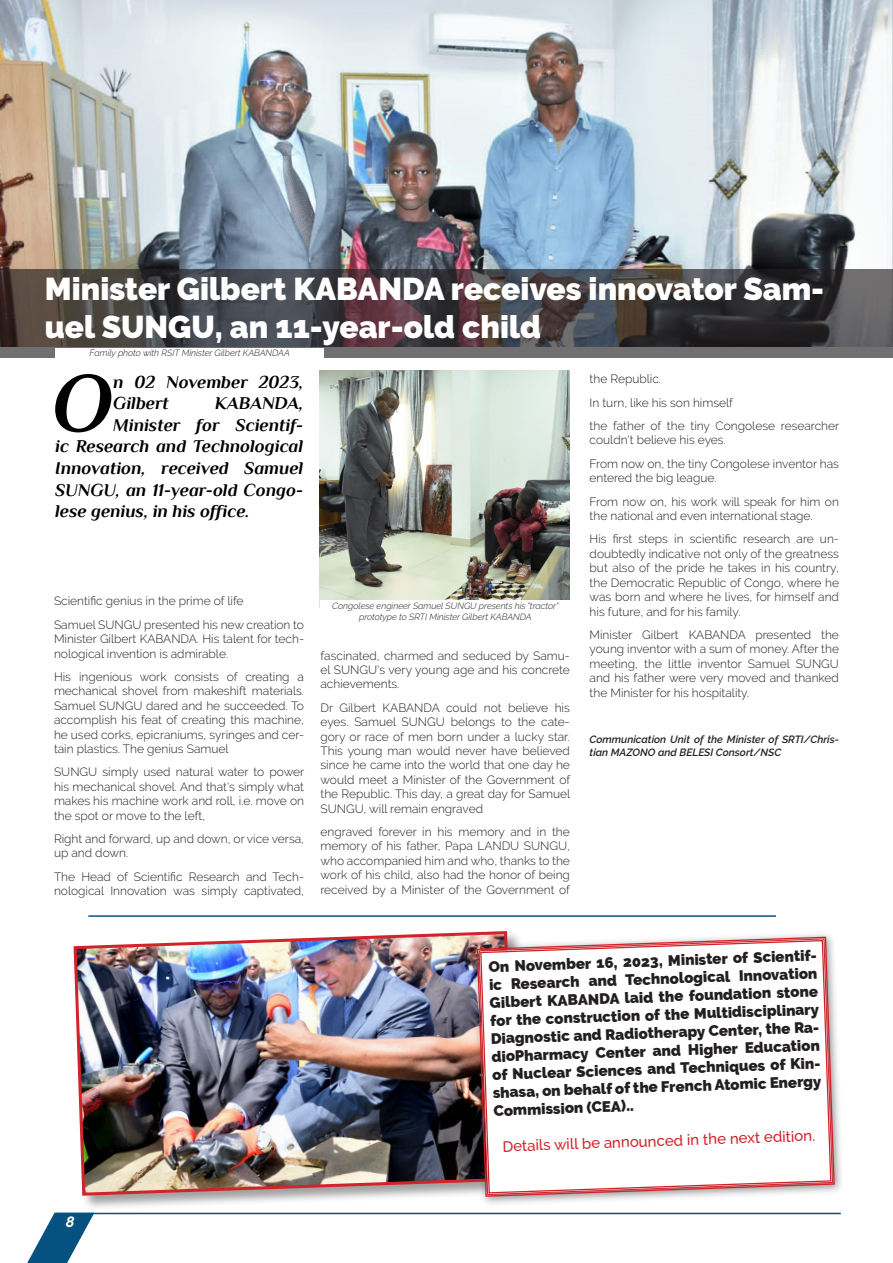
<style>
.page{position:relative;width:893px;height:1263px;background:#fff}
.page>*{position:absolute;margin:0;border:0;box-sizing:border-box;transform-origin:0 0}
.t1{font:italic 700 83.4px "Philosopher";color:#000}
.t2{font:900 31.5px/37.8px "Raleway";color:#fff}
.t3{font:italic 700 18px/21.6px "Philosopher";color:#000}
.t4{font:900 15px/18px "Raleway";color:#231f20;text-align:justify}
.t5{font:500 15px "Raleway";color:#d1232a}
.t6{font:italic 700 15px "Raleway";color:#fff}
.t7{font:300 12px/14.4px "Raleway";color:#231f20;text-align:justify}
.t8{font:italic 600 10.5px/12.6px "Raleway";color:#231f20}
.t9{font:italic 300 9px/10.8px "Raleway";color:#231f20;text-align:center}
</style>
<div class="page">
<img style="left:0;top:0;width:893px;height:269px">
<svg style="left:0;top:269px;width:893px;height:88px;background:#494447"></svg>
<img style="left:320px;top:370px;width:250px;height:230px">
<div style="left:55px;top:348px;width:269px;height:9px;background:#fff"></div>
<hr style="left:892px;top:327px;width:1px;height:130px;background:#3a8dca">
<hr style="left:892px;top:239px;width:1px;height:45px;background:#3a8dca">
<div style="left:73px;top:931px;width:458px;height:280px;background:#231f20;opacity:.43"></div>
<img style="left:73px;top:931px;width:398px;height:266px">
<div style="left:471px;top:931px;width:374px;height:276px;background:#231f20;opacity:.52"></div>
<svg style="left:476px;top:931px;width:359px;height:284px"></svg>
<svg style="left:479px;top:939px;width:353px;height:255px"></svg>
<hr style="left:88px;top:915px;width:688px;height:2px;background:#055281">
<hr style="left:56px;top:1213px;width:785px;height:1px;background:#055281">
<svg style="left:27px;top:1213px;width:67px;height:50px"></svg>
<p class="t2" style="left:45px;top:270px;width:781px">Minister Gilbert KABANDA receives innovator Sam&shy;uel SUNGU, an 11-year-old child</p>
<p class="t1" style="left:52px;top:359px;width:63px">O</p>
<p class="t3" style="left:113px;top:371px;width:192px">n 02 November 2023,<br>Gilbert</p>
<p class="t9" style="left:90px;top:347px;width:202px">Family photo with RSIT Minister Gilbert KABANDAA</p>
<p class="t7" style="left:590px;top:372px;width:73px">the Republic.</p>
<p class="t7" style="left:590px;top:395px;width:145px">In turn, like his son himself</p>
<p class="t7" style="left:590px;top:419px;width:251px">the father of the tiny Congolese researcher couldn't believe his eyes.</p>
<p class="t7" style="left:590px;top:456px;width:251px">From now on, the tiny Congolese inventor has entered the big league.</p>
<p class="t7" style="left:590px;top:494px;width:251px">From now on, his work will speak for him on the national and even international stage.</p>
<p class="t7" style="left:590px;top:532px;width:251px">His first steps in scientific research are un&shy;doubtedly indicative not only of the greatness but also of the pride he takes in his country, the Democratic Republic of Congo, where he was born and where he lives, for himself and his future, and for his family.</p>
<p class="t7" style="left:590px;top:627px;width:251px">Minister Gilbert KABANDA presented the young inventor with a sum of money. After the meeting, the little inventor Samuel SUNGU and his father were very moved and thanked the Minister for his hospitality.</p>
<p class="t8" style="left:590px;top:733px;width:251px">Communication Unit of the Minister of SRTI/Chris&shy;tian MAZONO and BELESI Consort/NSC</p>
<p class="t3" style="left:215px;top:393px;width:90px">KABANDA,</p>
<p class="t3" style="left:113px;top:414px;width:192px">Minister for Scientif-</p>
<p class="t3" style="left:55px;top:436px;width:250px">ic Research and Technological</p>
<p class="t3" style="left:55px;top:457px;width:250px">Innovation, received Samuel</p>
<p class="t3" style="left:55px;top:479px;width:250px">SUNGU, an 11-year-old Congo-</p>
<p class="t3" style="left:55px;top:501px;width:196px">lese genius, in his office.</p>
<p class="t7" style="left:54px;top:594px;width:191px">Scientific genius in the prime of life</p>
<p class="t7" style="left:54px;top:617px;width:252px">Samuel SUNGU presented his new creation to Minister Gilbert KABANDA. His talent for tech&shy;nological invention is admirable.</p>
<p class="t7" style="left:54px;top:669px;width:252px">His ingenious work consists of creating a mechanical shovel from makeshift materials.<br>Samuel SUNGU dared and he succeeded. To accomplish his feat of creating this machine, he used corks, epicraniums, syringes and cer&shy;tain plastics. The genius Samuel</p>
<p class="t7" style="left:54px;top:765px;width:252px">SUNGU simply used natural water to power his mechanical shovel. And that's simply what makes his machine work and roll, i.e. move on the spot or move to the left,</p>
<p class="t7" style="left:54px;top:831px;width:252px">Right and forward, up and down, or vice versa, up and down.</p>
<p class="t7" style="left:54px;top:869px;width:252px">The Head of Scientific Research and Tech&shy;nological Innovation was simply captivated,</p>
<p class="t9" style="left:332px;top:600px;width:228px">Congolese engineer Samuel SUNGU presents his "tractor" prototype to SRTI Minister Gilbert KABANDA</p>
<p class="t7" style="left:321px;top:648px;width:251px">fascinated, charmed and seduced by Samu&shy;el SUNGU's very young age and his concrete achievements.</p>
<p class="t7" style="left:321px;top:700px;width:251px">Dr Gilbert KABANDA could not believe his eyes. Samuel SUNGU belongs to the cate&shy;gory or race of men born under a lucky star.<br>This young man would never have believed since he came into the world that one day he would meet a Minister of the Government of the Republic. This day, a great day for Samuel SUNGU, will remain engraved</p>
<p class="t7" style="left:321px;top:824px;width:251px">engraved forever in his memory and in the memory of his father, Papa LANDU SUNGU, who accompanied him and who, thanks to the work of his child, also had the honor of being received by a Minister of the Government of</p>
<p class="t6" style="left:66px;top:1213px;width:10px">8</p>
<p class="t4" style="left:488px;top:958px;width:331px;rotate:-2deg">On November 16, 2023, Minister of Scientif&shy;ic Research and Technological Innovation Gilbert KABANDA laid the foundation stone for the construction of the Multidisciplinary Diagnostic and Radiotherapy Center, the Ra&shy;dioPharmacy Center and Higher Education of Nuclear Sciences and Techniques of Kin&shy;shasa, on behalf of the French Atomic Energy Commission (CEA)..</p>
<p class="t5" style="left:502px;top:1138px;width:314px;rotate:-2deg">Details will be announced in the next edition.</p>
</div>
